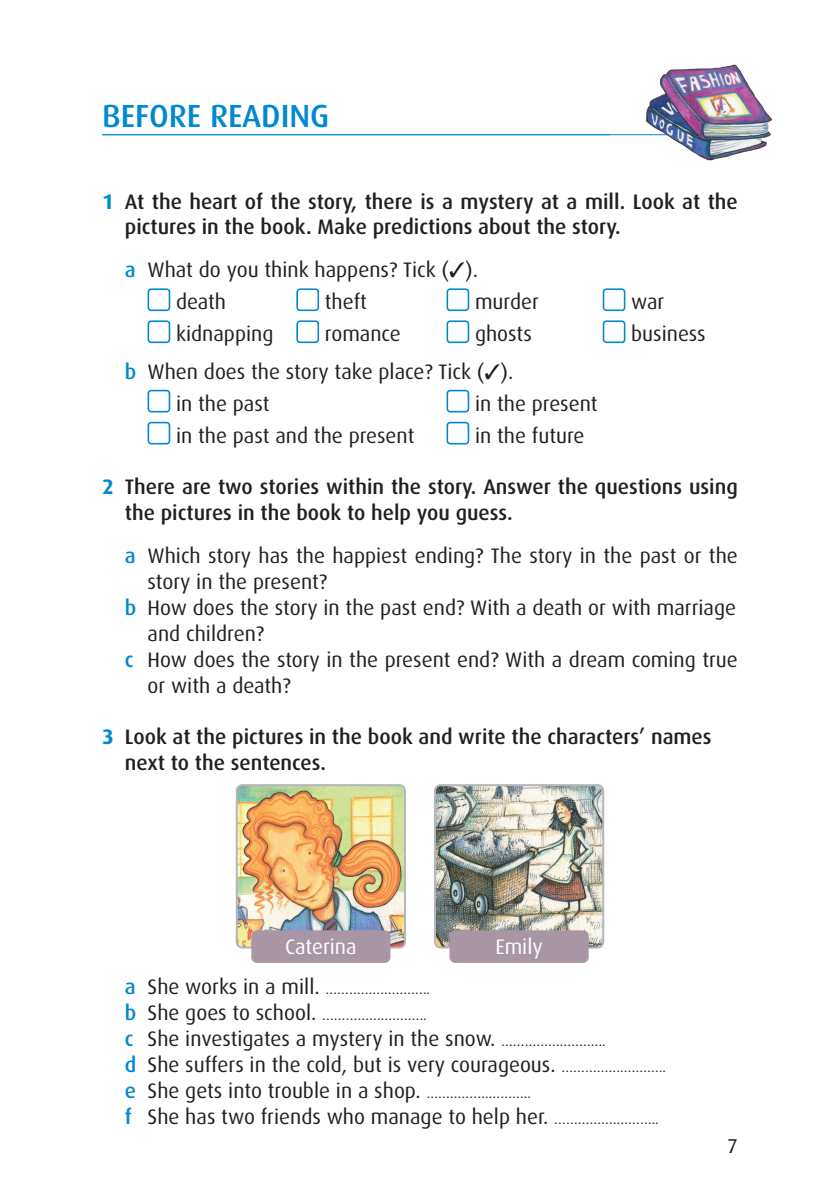
<style>
.page{position:relative;width:840px;height:1191px;background:#fff}
.page>*{position:absolute;margin:0;border:0;box-sizing:border-box;transform-origin:0 0}
.t1{font:500 32px "Dax";color:#0089cf}
.t2{font:21px/26px "Dax";color:#231f20}
.t3{font:500 21px/26px "Dax";color:#231f20}
.t4{font:21px "Dax";color:#fff}
.t5{font:20px "Dax";color:#231f20}
.s1{font-weight:700;color:#0089cf}
.s2{font-weight:500;color:#0089cf}
.s3{font-size:14px}
</style>
<div class="page">
<div style="left:147px;top:288px;width:23px;height:23px;border:2px solid #0089cf;border-radius:3px"></div>
<div style="left:296px;top:288px;width:23px;height:23px;border:2px solid #0089cf;border-radius:3px"></div>
<div style="left:446px;top:288px;width:23px;height:23px;border:2px solid #0089cf;border-radius:3px"></div>
<div style="left:602px;top:288px;width:23px;height:23px;border:2px solid #0089cf;border-radius:3px"></div>
<div style="left:147px;top:320px;width:23px;height:23px;border:2px solid #0089cf;border-radius:3px"></div>
<div style="left:296px;top:320px;width:23px;height:23px;border:2px solid #0089cf;border-radius:3px"></div>
<div style="left:446px;top:320px;width:23px;height:23px;border:2px solid #0089cf;border-radius:3px"></div>
<div style="left:602px;top:320px;width:23px;height:23px;border:2px solid #0089cf;border-radius:3px"></div>
<div style="left:147px;top:390px;width:23px;height:22px;border:2px solid #0089cf;border-radius:3px"></div>
<div style="left:446px;top:390px;width:23px;height:22px;border:2px solid #0089cf;border-radius:3px"></div>
<div style="left:147px;top:422px;width:23px;height:22px;border:2px solid #0089cf;border-radius:3px"></div>
<div style="left:446px;top:422px;width:23px;height:22px;border:2px solid #0089cf;border-radius:3px"></div>
<img style="left:238px;top:787px;width:167px;height:160px">
<div style="left:235px;top:784px;width:171px;height:164px;border:2px solid #b6b7bb;border-radius:6px"></div>
<div style="left:251px;top:930px;width:139px;height:33px;background:#a996a4;border-radius:6px"></div>
<img style="left:436px;top:787px;width:167px;height:160px">
<div style="left:433px;top:784px;width:171px;height:164px;border:2px solid #b6b7bb;border-radius:6px"></div>
<div style="left:449px;top:930px;width:139px;height:33px;background:#a996a4;border-radius:6px"></div>
<hr style="left:102px;top:134px;width:623px;height:1px;background:#0089cf">
<img style="left:637px;top:64px;width:135px;height:97px">
<h1 class="t1" style="left:102px;top:98px;width:229px">BEFORE READING</h1>
<p class="t3" style="left:125px;top:190px;width:614px;line-height:25px;text-indent:-23px"><span class="s1">1</span> At the heart of the story, there is a mystery at a mill. Look at the pictures in the book. Make predictions about the story.</p>
<p class="t2" style="left:176px;top:254px;width:303px;line-height:32px;text-indent:-51px"><span class="s2">a</span> What do you think happens? Tick (✓). death</p>
<p class="t2" style="left:325px;top:289px;width:43px">theft</p>
<p class="t2" style="left:475px;top:289px;width:65px">murder</p>
<p class="t2" style="left:631px;top:289px;width:35px">war</p>
<p class="t2" style="left:176px;top:321px;width:99px">kidnapping</p>
<p class="t2" style="left:325px;top:321px;width:77px">romance</p>
<p class="t2" style="left:475px;top:321px;width:58px">ghosts</p>
<p class="t2" style="left:631px;top:321px;width:76px">business</p>
<p class="t2" style="left:176px;top:356px;width:338px;line-height:32px;text-indent:-51px"><span class="s2">b</span> When does the story take place? Tick (✓). in the past</p>
<p class="t2" style="left:475px;top:391px;width:124px">in the present</p>
<p class="t2" style="left:176px;top:423px;width:240px">in the past and the present</p>
<p class="t2" style="left:475px;top:423px;width:111px">in the future</p>
<p class="t3" style="left:125px;top:474px;width:614px;text-indent:-23px"><span class="s1">2</span> There are two stories within the story. Answer the questions using the pictures in the book to help you guess.</p>
<p class="t2" style="left:125px;top:543px;width:614px"><span class="s2">a</span> Which story has the happiest ending? The story in the past or the</p>
<p class="t2" style="left:147px;top:569px;width:181px">story in the present?</p>
<p class="t2" style="left:125px;top:595px;width:612px"><span class="s2">b</span> How does the story in the past end? With a death or with marriage</p>
<p class="t2" style="left:147px;top:621px;width:118px">and children?</p>
<p class="t2" style="left:125px;top:647px;width:614px"><span class="s2">c</span> How does the story in the present end? With a dream coming true</p>
<p class="t2" style="left:147px;top:673px;width:145px">or with a death?</p>
<p class="t3" style="left:125px;top:724px;width:588px;text-indent:-23px"><span class="s1">3</span> Look at the pictures in the book and write the characters’ names next to the sentences.</p>
<p class="t4" style="left:285px;top:934px;width:73px">Caterina</p>
<p class="t4" style="left:495px;top:934px;width:49px">Emily</p>
<p class="t2" style="left:125px;top:974px;width:542px"><span class="s2">a</span> She works in a mill. <span class="s3">…………….………..<br></span><span class="s2">b</span> She goes to school. <span class="s3">…………….………..<br></span><span class="s2">c</span> She investigates a mystery in the snow. <span class="s3">…………….………..<br></span><span class="s2">d</span> She suffers in the cold, but is very courageous. <span class="s3">…………….……….. </span><span class="s2">e</span> She gets into trouble in a shop. <span class="s3">…………….………..<br></span><span class="s2">f</span> She has two friends who manage to help her. <span class="s3">…………….………..</span></p>
<p class="t5" style="left:726px;top:1135px;width:12px">7</p>
</div>
